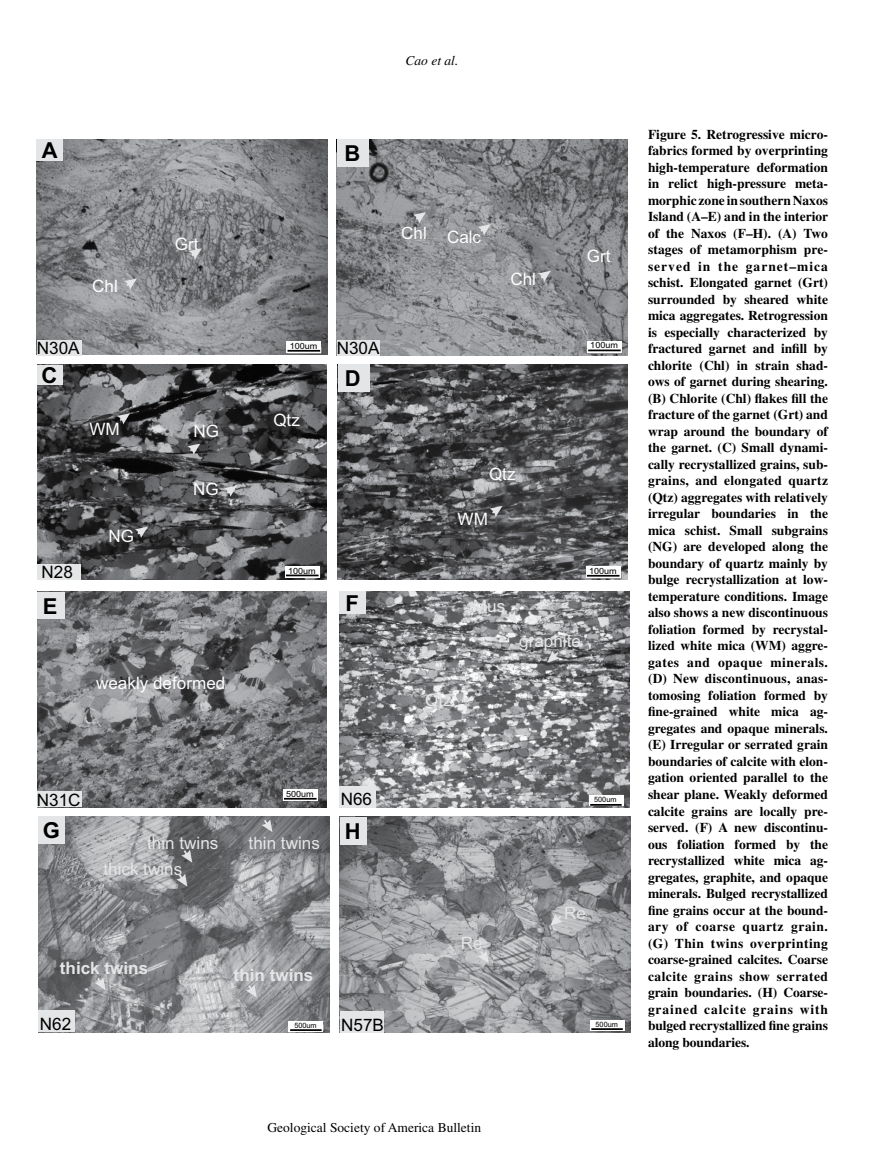
<style>
.page{position:relative;width:891px;height:1175px;background:#fff}
.page>*{position:absolute;margin:0;border:0;box-sizing:border-box;transform-origin:0 0}
.t1{font:700 22.05px "Arial";color:#000}
.t2{font:17.1px "Arial";color:#fdfdfd}
.t3{font:17.1px/25.7px "Arial";color:#e4e5e6}
.t4{font:17.1px "Arial";color:#000}
.t5{font:700 17.1px "Arial";color:#e4e5e6}
.t6{font:700 13.5px/16.5px "Times";letter-spacing:-.005em;color:#000;text-align:justify}
.t7{font:13.5px "Times";color:#000}
.t8{font:italic 13.5px "Times";color:#000}
.t9{font:8.55px "Arial";color:#000;scale:1.06 1}
.t10{font:7.35px "Arial";color:#000}
.s1{color:#fff}
</style>
<div class="page">
<img style="left:37px;top:365px;width:289px;height:214px">
<img style="left:337px;top:139px;width:291px;height:216px">
<img style="left:37px;top:139px;width:290px;height:216px">
<img style="left:37px;top:592px;width:290px;height:215px">
<div style="left:37px;top:139px;width:26px;height:21px;background:#e4e5e6"></div>
<div style="left:337px;top:139px;width:32px;height:27px;background:#e4e5e6"></div>
<div style="left:37px;top:365px;width:26px;height:19px;background:#e4e5e6"></div>
<svg style="left:337px;top:364px;width:1px;height:27px"></svg>
<div style="left:37px;top:592px;width:27px;height:26px;background:#e4e5e6"></div>
<div style="left:37px;top:340px;width:44px;height:15px;background:#e4e5e6"></div>
<div style="left:337px;top:340px;width:43px;height:15px;background:#e4e5e6"></div>
<div style="left:37px;top:564px;width:44px;height:15px;background:#e4e5e6"></div>
<svg style="left:337px;top:564px;width:1px;height:15px"></svg>
<div style="left:37px;top:791px;width:44px;height:16px;background:#e4e5e6"></div>
<svg style="left:187px;top:443px;width:13px;height:12px"></svg>
<svg style="left:135px;top:526px;width:13px;height:12px"></svg>
<svg style="left:224px;top:485px;width:13px;height:12px"></svg>
<svg style="left:124px;top:278px;width:13px;height:11px"></svg>
<img style="left:338px;top:364px;width:290px;height:216px">
<svg style="left:586px;top:566px;width:34px;height:12px"></svg>
<hr style="left:587px;top:575px;width:33px;height:1px;background:#000">
<div style="left:587px;top:341px;width:35px;height:11px;background:#fdfdfd"></div>
<hr style="left:588px;top:349px;width:33px;height:2px;background:#000">
<div style="left:287px;top:341px;width:34px;height:12px;background:#fdfdfd"></div>
<hr style="left:288px;top:350px;width:32px;height:2px;background:#000">
<div style="left:285px;top:566px;width:34px;height:11px;background:#fdfdfd"></div>
<hr style="left:286px;top:574px;width:33px;height:2px;background:#000">
<svg style="left:283px;top:789px;width:34px;height:12px"></svg>
<hr style="left:284px;top:798px;width:33px;height:1px;background:#000">
<svg style="left:189px;top:248px;width:13px;height:12px"></svg>
<svg style="left:413px;top:212px;width:13px;height:11px"></svg>
<svg style="left:538px;top:271px;width:13px;height:11px"></svg>
<svg style="left:478px;top:224px;width:13px;height:11px"></svg>
<svg style="left:117px;top:413px;width:13px;height:11px"></svg>
<svg style="left:490px;top:506px;width:13px;height:11px"></svg>
<div style="left:338px;top:364px;width:31px;height:28px;background:#e4e5e6"></div>
<img style="left:339px;top:591px;width:291px;height:216px">
<img style="left:340px;top:816px;width:291px;height:216px">
<img style="left:38px;top:816px;width:291px;height:216px">
<div style="left:339px;top:591px;width:27px;height:23px;background:#e4e5e6"></div>
<div style="left:38px;top:816px;width:27px;height:27px;background:#e4e5e6"></div>
<div style="left:340px;top:816px;width:27px;height:28px;background:#e4e5e6"></div>
<div style="left:339px;top:786px;width:37px;height:21px;background:#e4e5e6"></div>
<div style="left:38px;top:1010px;width:37px;height:22px;background:#e4e5e6"></div>
<div style="left:340px;top:1011px;width:43px;height:21px;background:#e4e5e6"></div>
<div style="left:589px;top:795px;width:34px;height:11px;background:#fdfdfd"></div>
<hr style="left:590px;top:804px;width:32px;height:1px;background:#000">
<div style="left:289px;top:1021px;width:34px;height:10px;background:#fdfdfd"></div>
<hr style="left:290px;top:1029px;width:32px;height:2px;background:#000">
<div style="left:590px;top:1020px;width:34px;height:10px;background:#fdfdfd"></div>
<hr style="left:591px;top:1028px;width:32px;height:2px;background:#000">
<svg style="left:550px;top:914px;width:13px;height:12px"></svg>
<svg style="left:478px;top:950px;width:11px;height:13px"></svg>
<svg style="left:246px;top:984px;width:11px;height:13px"></svg>
<svg style="left:95px;top:977px;width:11px;height:13px"></svg>
<svg style="left:176px;top:873px;width:11px;height:13px"></svg>
<svg style="left:181px;top:849px;width:11px;height:13px"></svg>
<svg style="left:261px;top:819px;width:11px;height:13px"></svg>
<svg style="left:506px;top:611px;width:11px;height:13px"></svg>
<svg style="left:547px;top:650px;width:13px;height:12px"></svg>
<h1 class="t1" style="left:42px;top:135px;width:17px">A</h1>
<h1 class="t1" style="left:344px;top:138px;width:17px">B</h1>
<p class="t2" style="left:92px;top:275px;width:27px">Chl</p>
<p class="t2" style="left:175px;top:233px;width:25px">Grt</p>
<p class="t8" style="left:406px;top:53px;width:54px">Cao et al.</p>
<p class="t2" style="left:401px;top:222px;width:27px">Chl</p>
<p class="t2" style="left:447px;top:226px;width:36px">Calc</p>
<p class="t2" style="left:510px;top:267px;width:27px">Chl</p>
<p class="t2" style="left:587px;top:245px;width:25px">Grt</p>
<p class="t4" style="left:37px;top:336px;width:44px">N30A</p>
<p class="t4" style="left:337px;top:336px;width:44px">N30A</p>
<p class="t9" style="left:290px;top:340px;width:28px">100um</p>
<p class="t9" style="left:590px;top:340px;width:28px">100um</p>
<h1 class="t1" style="left:42px;top:360px;width:17px">C</h1>
<h1 class="t1" style="left:345px;top:363px;width:17px">D</h1>
<p class="t2" style="left:89px;top:418px;width:32px">WM</p>
<p class="t2" style="left:193px;top:420px;width:27px">NG</p>
<p class="t2" style="left:273px;top:408px;width:28px">Qtz</p>
<p class="t2" style="left:193px;top:477px;width:27px">NG</p>
<p class="t2" style="left:109px;top:525px;width:27px">NG</p>
<p class="t4" style="left:42px;top:560px;width:33px">N28</p>
<p class="t9" style="left:288px;top:565px;width:28px">100um</p>
<h1 class="t1" style="left:43px;top:591px;width:16px">E</h1>
<h1 class="t1" style="left:345px;top:588px;width:15px">F</h1>
<p class="t2" style="left:96px;top:672px;width:131px">weakly deformed</p>
<p class="t4" style="left:37px;top:788px;width:45px">N31C</p>
<p class="t9" style="left:286px;top:788px;width:28px">500um</p>
<p class="t4" style="left:341px;top:788px;width:33px">N66</p>
<h1 class="t1" style="left:43px;top:816px;width:19px">G</h1>
<h1 class="t1" style="left:345px;top:816px;width:17px">H</h1>
<p class="t3" style="left:103px;top:830px;width:117px;text-indent:44px">thin twins thick twins</p>
<p class="t3" style="left:249px;top:830px;width:73px">thin twins</p>
<p class="t5" style="left:60px;top:956px;width:90px">thick twins</p>
<p class="t5" style="left:234px;top:963px;width:81px">thin twins</p>
<p class="t2" style="left:489px;top:462px;width:28px">Qtz</p>
<p class="t2" style="left:458px;top:507px;width:32px">WM</p>
<p class="t3" style="left:425px;top:687px;width:28px">Qtz</p>
<p class="t3" style="left:473px;top:593px;width:34px">Mus</p>
<p class="t9" style="left:589px;top:565px;width:28px">100um</p>
<p class="t3" style="left:519px;top:628px;width:63px">graphite</p>
<p class="t10" style="left:594px;top:795px;width:24px">500um</p>
<p class="t3" style="left:461px;top:930px;width:23px">Re</p>
<p class="t3" style="left:564px;top:900px;width:23px">Re</p>
<p class="t4" style="left:40px;top:1012px;width:33px">N62</p>
<p class="t4" style="left:341px;top:1013px;width:44px">N57B</p>
<p class="t10" style="left:294px;top:1020px;width:24px">500um</p>
<p class="t10" style="left:596px;top:1019px;width:24px">500um</p>
<p class="t7" style="left:267px;top:1119px;width:331px">Geological Society of America Bulletin<span class="s1">, v. 1XX, no. XX/XX</span></p>
<p class="t6" style="left:648px;top:126px;width:182px">Figure 5. Retrogressive micro&shy;fabrics formed by overprinting high-temperature deformation in relict high-pressure meta&shy;morphic zone in southern Naxos Island (A–E) and in the interior of the Naxos (F–H). (A) Two stages of metamorphism pre&shy;served in the garnet–mica schist. Elongated garnet (Grt) surrounded by sheared white mica aggregates. Retrogression is especially characterized by fractured garnet and infill by chlorite (Chl) in strain shad&shy;ows of garnet during shearing. (B) Chlorite (Chl) flakes fill the fracture of the garnet (Grt) and wrap around the boundary of the garnet. (C) Small dynami&shy;cally recrystallized grains, sub&shy;grains, and elongated quartz (Qtz) aggregates with relatively irregular boundaries in the mica schist. Small subgrains (NG) are developed along the boundary of quartz mainly by bulge recrystallization at low&shy;temperature conditions. Image also shows a new discontinuous foliation formed by recrystal&shy;lized white mica (WM) aggre&shy;gates and opaque minerals. (D) New discontinuous, anas&shy;tomosing foliation formed by fine-grained white mica ag&shy;gregates and opaque minerals. (E) Irregular or serrated grain boundaries of calcite with elon&shy;gation oriented parallel to the shear plane. Weakly deformed calcite grains are locally pre&shy;served. (F) A new discontinu&shy;ous foliation formed by the recrystallized white mica ag&shy;gregates, graphite, and opaque minerals. Bulged recrystallized fine grains occur at the bound&shy;ary of coarse quartz grain. (G) Thin twins overprinting coarse-grained calcites. Coarse calcite grains show serrated grain boundaries. (H) Coarse&shy;grained calcite grains with bulged recrystallized fine grains along boundaries.</p>
</div>
